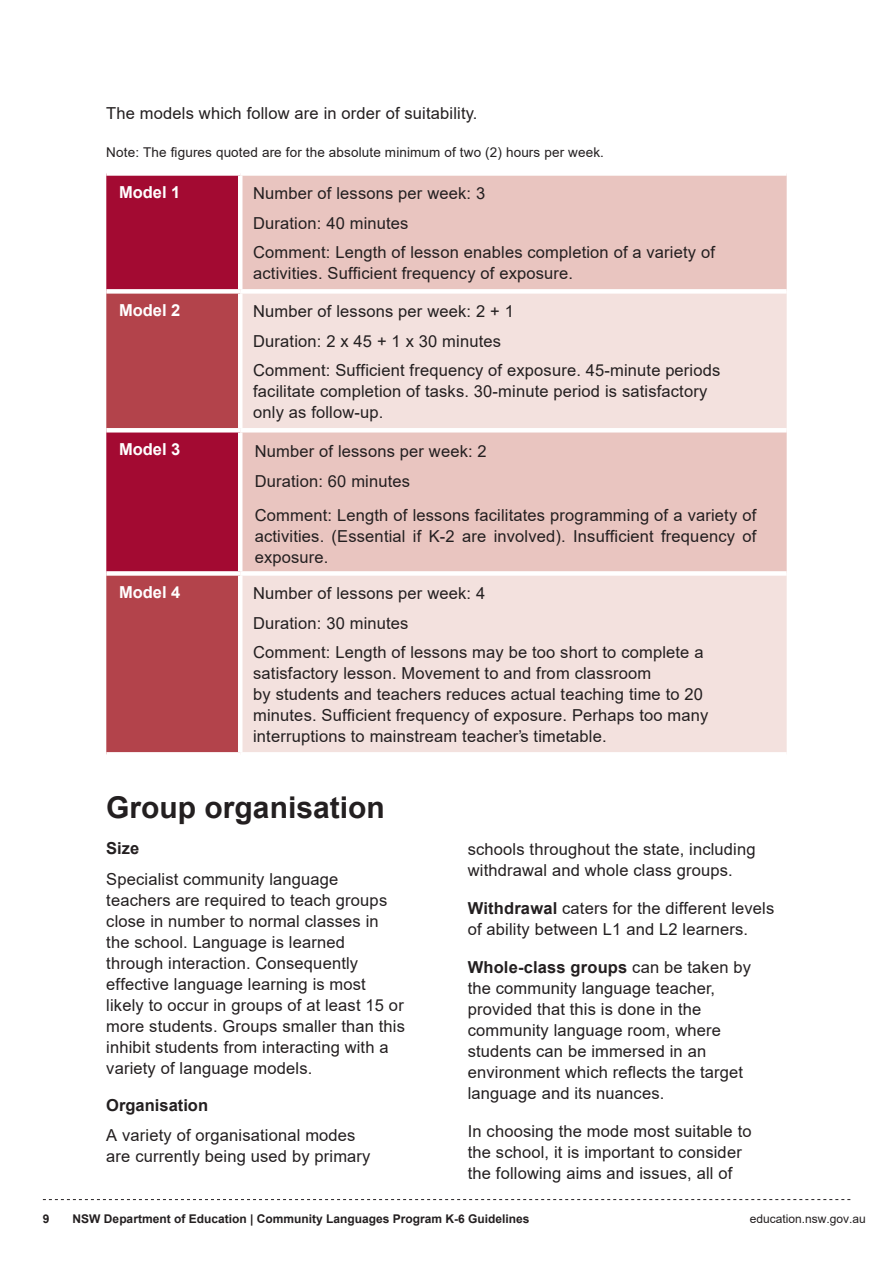
<style>
.page{position:relative;width:893px;height:1263px;background:#fff}
.page>*{position:absolute;margin:0;border:0;box-sizing:border-box;transform-origin:0 0}
.body{font:700 30px "Arial";color:#231f20}
.body-2{font:16.5px/21px "Arial";letter-spacing:.01em;color:#231f20}
.heading_3{font:700 16.5px "Arial";color:#fff}
.body-3{font:13.5px "Arial";letter-spacing:.01em;color:#231f20}
.t1{font:700 12px "Arial";color:#231f20}
.t2{font:12px "Arial";color:#231f20}
.s1{font-weight:700}
</style>
<div class="page">
<svg style="left:43px;top:1199px;width:807px;height:1px"></svg>
<div style="left:106px;top:176px;width:132px;height:113px;background:#a30a32"></div>
<div style="left:242px;top:176px;width:545px;height:113px;background:#e9c5c0"></div>
<svg style="left:106px;top:294px;width:132px;height:458px;background:#ae3244"></svg>
<svg style="left:242px;top:294px;width:545px;height:458px;background:#efd8d4"></svg>
<hr style="left:106px;top:428px;width:134px;height:4px;background:#fff">
<hr style="left:240px;top:428px;width:547px;height:4px;background:#fff">
<div style="left:106px;top:571px;width:134px;height:5px;background:#fff"></div>
<div style="left:240px;top:571px;width:547px;height:5px;background:#fff"></div>
<p class="body-2" style="left:106px;top:103px;width:372px">The models which follow are in order of suitability.</p>
<p class="body-3" style="left:106px;top:143px;width:499px">Note: The figures quoted are for the absolute minimum of two (2) hours per week.</p>
<h3 class="heading_3" style="left:119px;top:181px;width:63px">Model 1</h3>
<p class="body-2" style="left:253px;top:178px;width:463px;line-height:29.5px">Number of lessons per week: 3<br>Duration: 40 minutes<br>Comment: Length of lesson enables completion of a variety of</p>
<p class="body-2" style="left:253px;top:263px;width:321px">activities. Sufficient frequency of exposure.</p>
<h3 class="heading_3" style="left:119px;top:299px;width:63px">Model 2</h3>
<p class="body-2" style="left:253px;top:297px;width:469px;line-height:29.5px">Number of lessons per week: 2 + 1<br>Duration: 2 x 45 + 1 x 30 minutes<br>Comment: Sufficient frequency of exposure. 45-minute periods</p>
<p class="body-2" style="left:253px;top:381px;width:456px">facilitate completion of tasks. 30-minute period is satisfactory only as follow-up.</p>
<h3 class="heading_3" style="left:119px;top:438px;width:63px">Model 3</h3>
<p class="body-2" style="left:255px;top:437px;width:234px;line-height:29.5px">Number of lessons per week: 2<br>Duration: 60 minutes</p>
<p class="body-2" style="left:255px;top:504px;width:503px;text-align:justify">Comment: Length of lessons facilitates programming of a variety of activities. (Essential if K-2 are involved). Insufficient frequency of exposure.</p>
<h3 class="heading_3" style="left:119px;top:581px;width:63px">Model 4</h3>
<p class="body-2" style="left:253px;top:578px;width:452px;line-height:29.5px">Number of lessons per week: 4<br>Duration: 30 minutes<br>Comment: Length of lessons may be too short to complete a</p>
<p class="body-2" style="left:253px;top:663px;width:457px">satisfactory lesson. Movement to and from classroom<br>by students and teachers reduces actual teaching time to 20 minutes. Sufficient frequency of exposure. Perhaps too many interruptions to mainstream teacher’s timetable.</p>
<p class="body" style="left:106px;top:786px;width:280px">Group organisation</p>
<p class="body-2" style="left:106px;top:833px;width:234px;line-height:30.2px"><span class="s1">Size<br></span>Specialist community language</p>
<p class="body-2" style="left:106px;top:889px;width:300px">teachers are required to teach groups close in number to normal classes in the school. Language is learned through interaction. Consequently effective language learning is most likely to occur in groups of at least 15 or more students. Groups smaller than this inhibit students from interacting with a variety of language models.</p>
<p class="body-2" style="left:106px;top:1090px;width:251px;line-height:30.2px"><span class="s1">Organisation<br></span>A variety of organisational modes</p>
<p class="body-2" style="left:106px;top:1146px;width:266px">are currently being used by primary</p>
<p class="body-2" style="left:468px;top:839px;width:289px">schools throughout the state, including withdrawal and whole class groups.</p>
<p class="body-2" style="left:468px;top:898px;width:308px"><span class="s1">Withdrawal</span> caters for the different levels of ability between L1 and L2 learners.</p>
<p class="body-2" style="left:468px;top:957px;width:285px"><span class="s1">Whole-class groups</span> can be taken by the community language teacher, provided that this is done in the community language room, where students can be immersed in an environment which reflects the target language and its nuances.</p>
<p class="body-2" style="left:468px;top:1121px;width:285px">In choosing the mode most suitable to the school, it is important to consider the following aims and issues, all of</p>
<p class="t1" style="left:73px;top:1210px;width:458px">NSW Department of Education | Community Languages Program K-6 Guidelines</p>
<p class="t2" style="left:750px;top:1210px;width:118px">education.nsw.gov.au</p>
</div>
